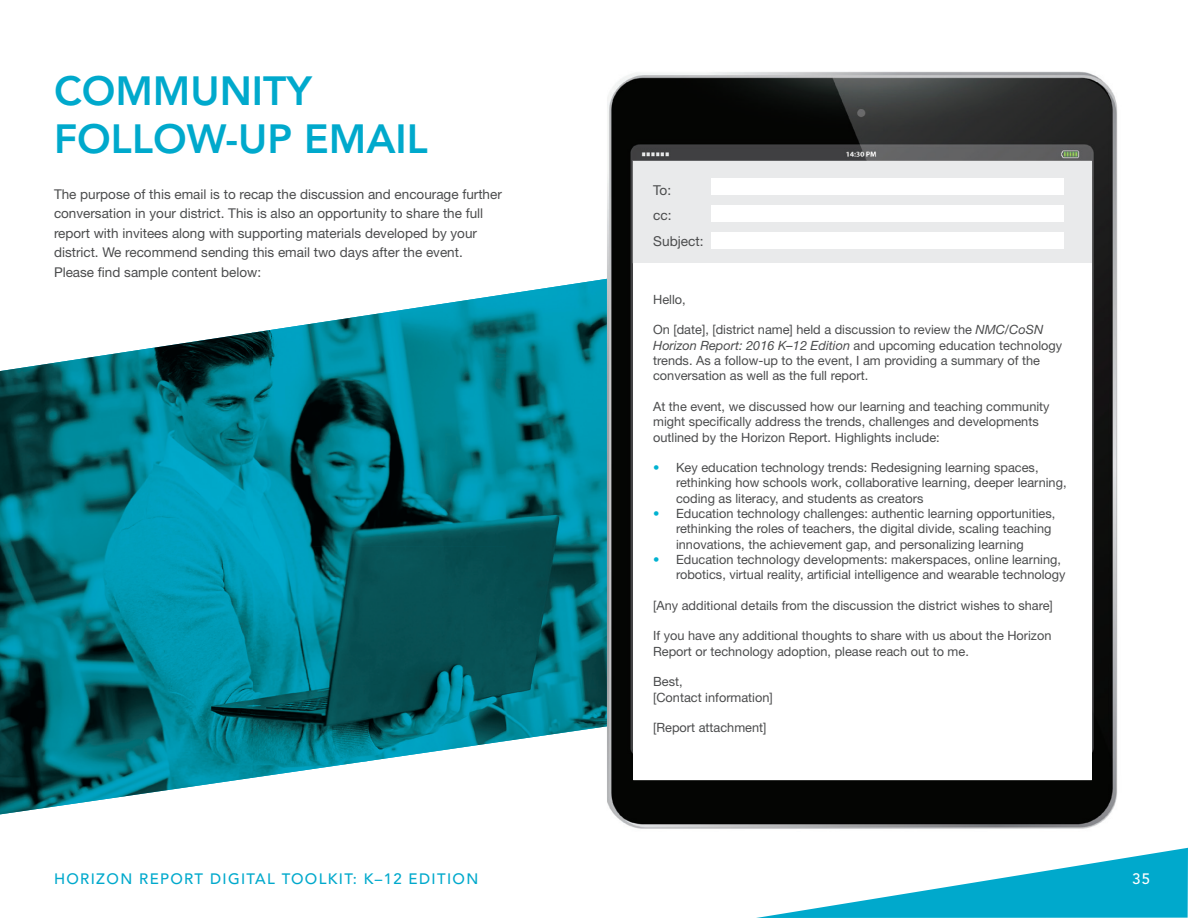
<style>
.page{position:relative;width:1188px;height:918px;background:#fff}
.page>*{position:absolute;margin:0;border:0;box-sizing:border-box;transform-origin:0 0}
.t1{font:800 40.5px/48.6px "Avenir";color:#00a9cc}
.t2{font:500 15px "Avenir";letter-spacing:.09em;color:#00a9cc}
.t3{font:500 15px "Avenir";color:#fff}
.t4{font:13.65px/25.3px "Helvetica Neue LT Std";color:#4b4c4d}
.t5{font:13.5px/19.5px "Helvetica Neue LT Std";color:#4b4c4d}
.t6{font:12.75px/15.3px "Helvetica Neue LT Std";color:#4b4c4d}
.s1{font-style:italic}
.s2{font-weight:700;color:#00b2d1}
</style>
<div class="page">
<svg style="left:756px;top:848px;width:432px;height:70px"></svg>
<img style="left:253px;top:294px;width:253px;height:467px">
<img style="left:506px;top:279px;width:101px;height:462px">
<img style="left:0;top:333px;width:253px;height:481px">
<img style="left:253px;top:761px;width:115px;height:17px">
<img style="left:607px;top:71px;width:511px;height:758px">
<div style="left:633px;top:161px;width:459px;height:619px;background:#fff"></div>
<div style="left:633px;top:161px;width:459px;height:102px;background:#e9eaeb"></div>
<div style="left:711px;top:178px;width:353px;height:17px;background:#fff"></div>
<div style="left:711px;top:205px;width:353px;height:17px;background:#fff"></div>
<div style="left:711px;top:232px;width:353px;height:17px;background:#fff"></div>
<h1 class="t1" style="left:54px;top:66px;width:375px">COMMUNITY<br>FOLLOW-UP EMAIL</h1>
<p class="t5" style="left:54px;top:184px;width:449px">The purpose of this email is to recap the discussion and encourage further conversation in your district. This is also an opportunity to share the full report with invitees along with supporting materials developed by your district. We recommend sending this email two days after the event.<br>Please find sample content below:</p>
<p class="t4" style="left:653px;top:177px;width:52px">To:<br>cc:<br>Subject:</p>
<p class="t6" style="left:653px;top:292px;width:34px">Hello,</p>
<p class="t6" style="left:653px;top:322px;width:411px">On [date], [district name] held a discussion to review the <span class="s1">NMC/CoSN Horizon Report: 2016 K–12 Edition</span> and upcoming education technology trends. As a follow-up to the event, I am providing a summary of the conversation as well as the full report.</p>
<p class="t6" style="left:653px;top:399px;width:398px">At the event, we discussed how our learning and teaching community might specifically address the trends, challenges and developments outlined by the Horizon Report. Highlights include:</p>
<p class="t6" style="left:676px;top:460px;width:392px;text-indent:-23px"><span class="s2">•</span> Key education technology trends: Redesigning learning spaces, rethinking how schools work, collaborative learning, deeper learning, coding as literacy, and students as creators</p>
<p class="t6" style="left:676px;top:506px;width:381px;text-indent:-23px"><span class="s2">•</span> Education technology challenges: authentic learning opportunities, rethinking the roles of teachers, the digital divide, scaling teaching innovations, the achievement gap, and personalizing learning</p>
<p class="t6" style="left:676px;top:552px;width:391px;text-indent:-23px"><span class="s2">•</span> Education technology developments: makerspaces, online learning, robotics, virtual reality, artificial intelligence and wearable technology</p>
<p class="t6" style="left:653px;top:598px;width:401px">[Any additional details from the discussion the district wishes to share]</p>
<p class="t6" style="left:653px;top:628px;width:400px">If you have any additional thoughts to share with us about the Horizon<br>Report or technology adoption, please reach out to me.</p>
<p class="t6" style="left:653px;top:674px;width:121px">Best,<br>[Contact information]</p>
<p class="t6" style="left:653px;top:720px;width:115px">[Report attachment]</p>
<p class="t2" style="left:54px;top:870px;width:426px">HORIZON REPORT DIGITAL TOOLKIT: K–12 EDITION</p>
<p class="t3" style="left:1132px;top:870px;width:20px">35</p>
</div>
